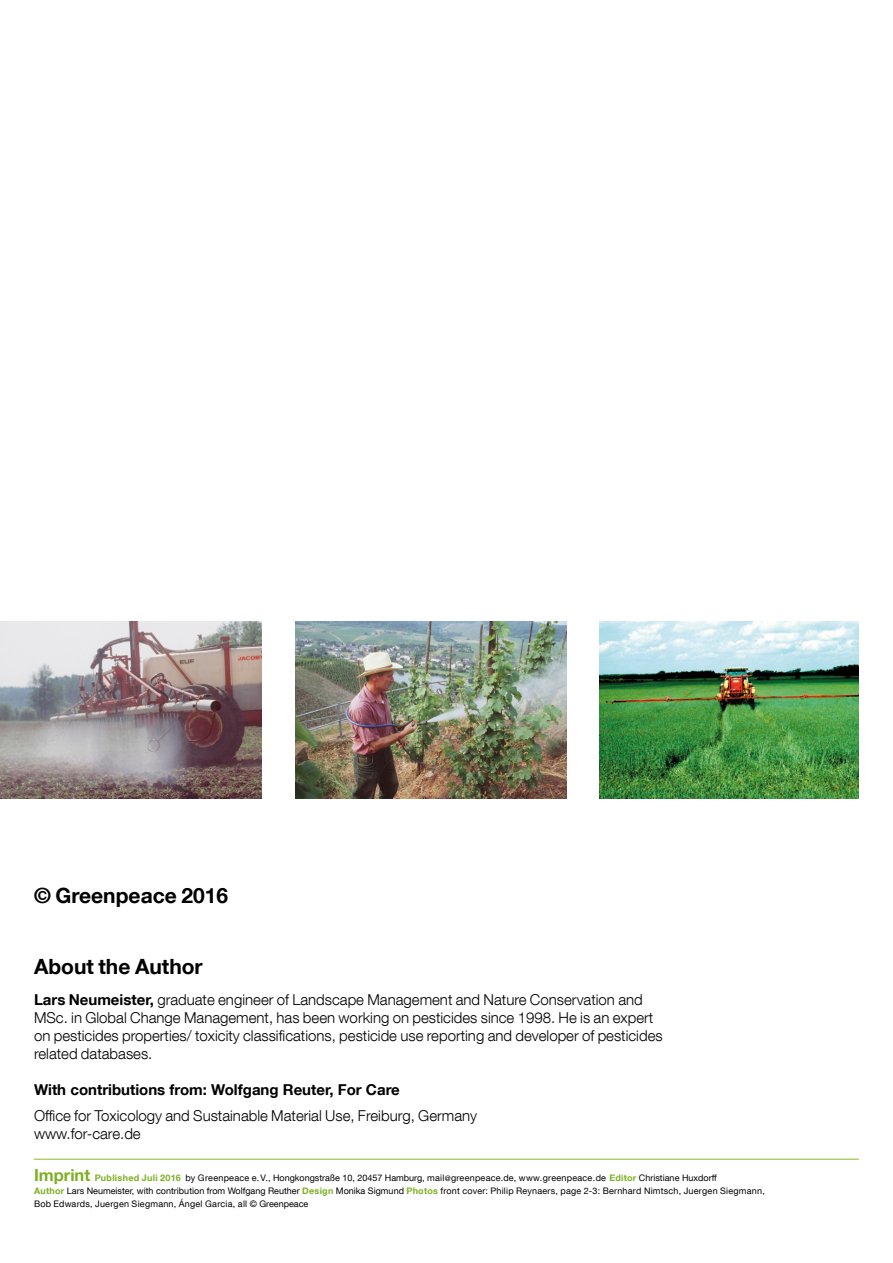
<style>
.page{position:relative;width:893px;height:1263px;background:#fff}
.page>*{position:absolute;margin:0;border:0;box-sizing:border-box;transform-origin:0 0}
._01_HEADER_med_black{font:700 21px "Helvetica Neue LT Com";color:#000}
.t1{font:300 15px/18px "Helvetica Neue LT Com";color:#000}
.Annex_bdy10_pt_helv{font:700 15px "Helvetica Neue LT Com";color:#000}
.t2{font:9px/12.8px "Helvetica Neue LT Com";letter-spacing:.015em;color:#000}
.s1{font-weight:700}
.s2{font-weight:700;font-size:16.5px;color:#7daf22}
.s3{font-weight:700;color:#7daf22}
.s4{font-size:7.5px}
</style>
<div class="page">
<hr style="left:34px;top:1159px;width:825px;height:1px;background:#85bb23">
<img style="left:0;top:621px;width:262px;height:178px">
<img style="left:296px;top:621px;width:270px;height:178px">
<img style="left:599px;top:621px;width:260px;height:178px">
<p class="_01_HEADER_med_black" style="left:34px;top:882px;width:196px">© Greenpeace 2016</p>
<p class="_01_HEADER_med_black" style="left:34px;top:953px;width:170px">About the Author</p>
<p class="t1" style="left:34px;top:990px;width:630px"><span class="s1">Lars Neumeister,</span> graduate engineer of Landscape Management and Nature Conservation and MSc. in Global Change Management, has been working on pesticides since 1998. He is an expert on pesticides properties/ toxicity classifications, pesticide use reporting and developer of pesticides related databases.</p>
<p class="Annex_bdy10_pt_helv" style="left:34px;top:1080px;width:367px">With contributions from: Wolfgang Reuter, For Care</p>
<p class="t1" style="left:34px;top:1107px;width:445px">Office for Toxicology and Sustainable Material Use, Freiburg, Germany</p>
<p class="t1" style="left:34px;top:1125px;width:108px">www.for-care.de</p>
<p class="t2" style="left:34px;top:1171px;width:732px"><span class="s2">Imprint</span> <span class="s3">Published Juli 2016</span> by Greenpeace e.V., Hongkongstraße 10, 20457 Hamburg, mail<span class="s4">@</span>greenpeace.de, www.greenpeace.de <span class="s3">Editor</span> Christiane Huxdorff<br><span class="s3">Author</span> Lars Neumeister, with contribution from Wolfgang Reuther <span class="s3">Design</span> Monika Sigmund <span class="s3">Photos</span> front cover: Philip Reynaers, page 2-3: Bernhard Nimtsch, Juergen Siegmann,<br>Bob Edwards, Juergen Siegmann, Ángel Garcia, all © Greenpeace</p>
</div>
